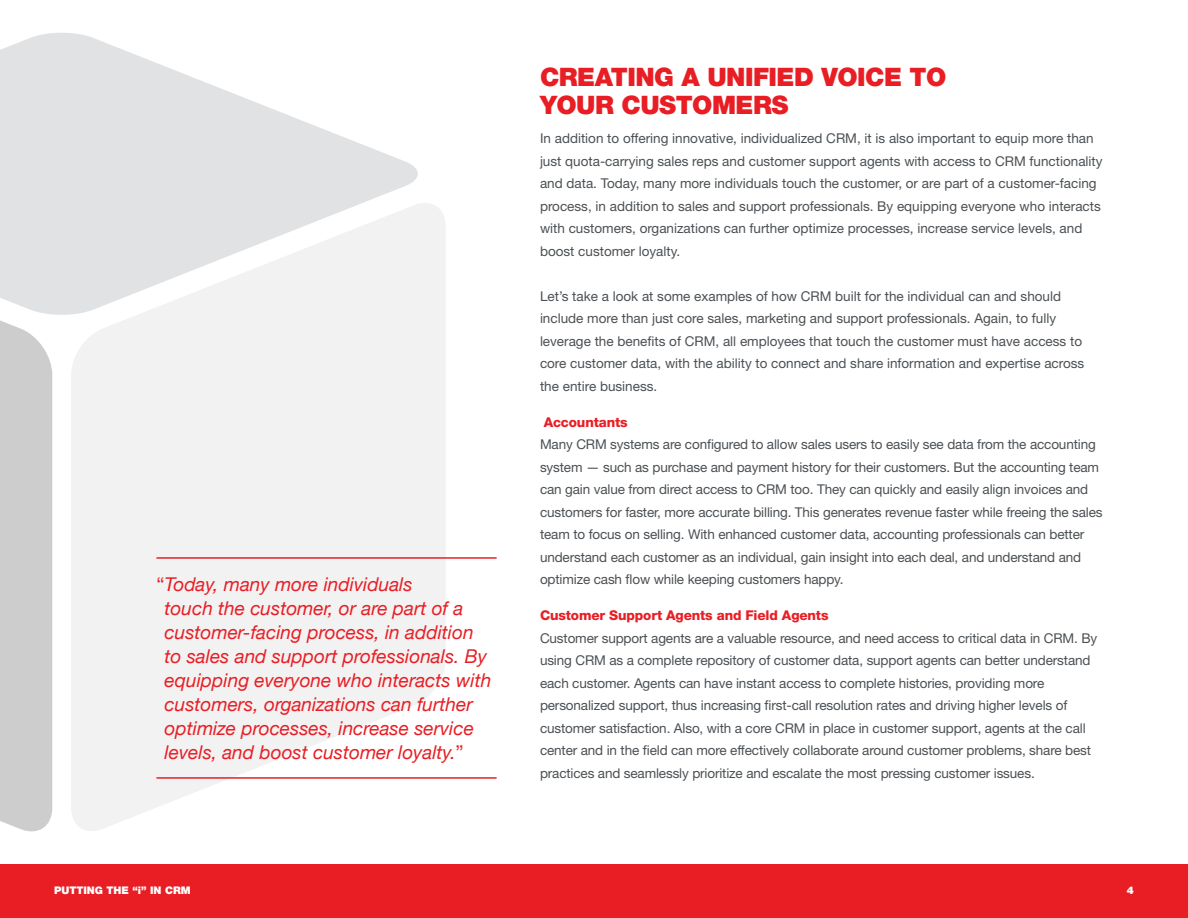
<style>
.page{position:relative;width:1188px;height:918px;background:#fff}
.page>*{position:absolute;margin:0;border:0;box-sizing:border-box;transform-origin:0 0}
.t1{font:900 25.5px "Helvetica Neue LT Std";letter-spacing:-.02em;color:#e81e24}
.t2{font:italic 19.05px/24px "Helvetica Neue";color:#e81e24}
.t3{font:13.5px/22.5px "Helvetica Neue LT Std";letter-spacing:-.01em;color:#4b5054}
.t4{font:800 13.5px "Helvetica Neue LT Std";letter-spacing:-.01em;color:#e81e24}
.t5{font:900 10.5px "Helvetica Neue LT Std";color:#fff}
.s1{font-style:normal}
</style>
<div class="page">
<svg style="left:0;top:33px;width:418px;height:282px;fill:#e1e2e3"></svg>
<svg style="left:0;top:198px;width:52px;height:634px;background:#d2d3d4"></svg>
<svg style="left:71px;top:198px;width:374px;height:633px;fill:#f2f2f3"></svg>
<div style="left:0;top:864px;width:1188px;height:54px;background:#e81e24"></div>
<hr style="left:156px;top:557px;width:341px;height:2px;background:#e81e24">
<hr style="left:156px;top:777px;width:341px;height:2px;background:#e81e24">
<p class="t2" style="left:165px;top:571px;width:328px;text-indent:-8px"><span class="s1">“</span>Today, many more individuals<br>touch the customer, or are part of a customer-facing process, in addition to sales and support professionals. By equipping everyone who interacts with customers, organizations can further optimize processes, increase service levels, and boost customer loyalty.<span class="s1">”</span></p>
<p class="t1" style="left:540px;top:61px;width:408px">CREATING A UNIFIED VOICE TO</p>
<p class="t1" style="left:540px;top:90px;width:250px">YOUR CUSTOMERS</p>
<p class="t3" style="left:540px;top:127px;width:564px">In addition to offering innovative, individualized CRM, it is also important to equip more than just quota-carrying sales reps and customer support agents with access to CRM functionality and data. Today, many more individuals touch the customer, or are part of a customer-facing process, in addition to sales and support professionals. By equipping everyone who interacts with customers, organizations can further optimize processes, increase service levels, and boost customer loyalty.</p>
<p class="t3" style="left:540px;top:285px;width:546px">Let’s take a look at some examples of how CRM built for the individual can and should include more than just core sales, marketing and support professionals. Again, to fully leverage the benefits of CRM, all employees that touch the customer must have access to core customer data, with the ability to connect and share information and expertise across the entire business.</p>
<p class="t4" style="left:544px;top:414px;width:85px">Accountants</p>
<p class="t3" style="left:540px;top:433px;width:564px">Many CRM systems are configured to allow sales users to easily see data from the accounting system — such as purchase and payment history for their customers. But the accounting team can gain value from direct access to CRM too. They can quickly and easily align invoices and customers for faster, more accurate billing. This generates revenue faster while freeing the sales team to focus on selling. With enhanced customer data, accounting professionals can better understand each customer as an individual, gain insight into each deal, and understand and optimize cash flow while keeping customers happy.</p>
<p class="t4" style="left:540px;top:607px;width:290px">Customer Support Agents and Field Agents</p>
<p class="t3" style="left:540px;top:627px;width:559px">Customer support agents are a valuable resource, and need access to critical data in CRM. By using CRM as a complete repository of customer data, support agents can better understand each customer. Agents can have instant access to complete histories, providing more personalized support, thus increasing first-call resolution rates and driving higher levels of customer satisfaction. Also, with a core CRM in place in customer support, agents at the call center and in the field can more effectively collaborate around customer problems, share best practices and seamlessly prioritize and escalate the most pressing customer issues.</p>
<p class="t5" style="left:54px;top:884px;width:138px">PUTTING THE “i” IN CRM</p>
<p class="t5" style="left:1127px;top:884px;width:9px">4</p>
</div>
